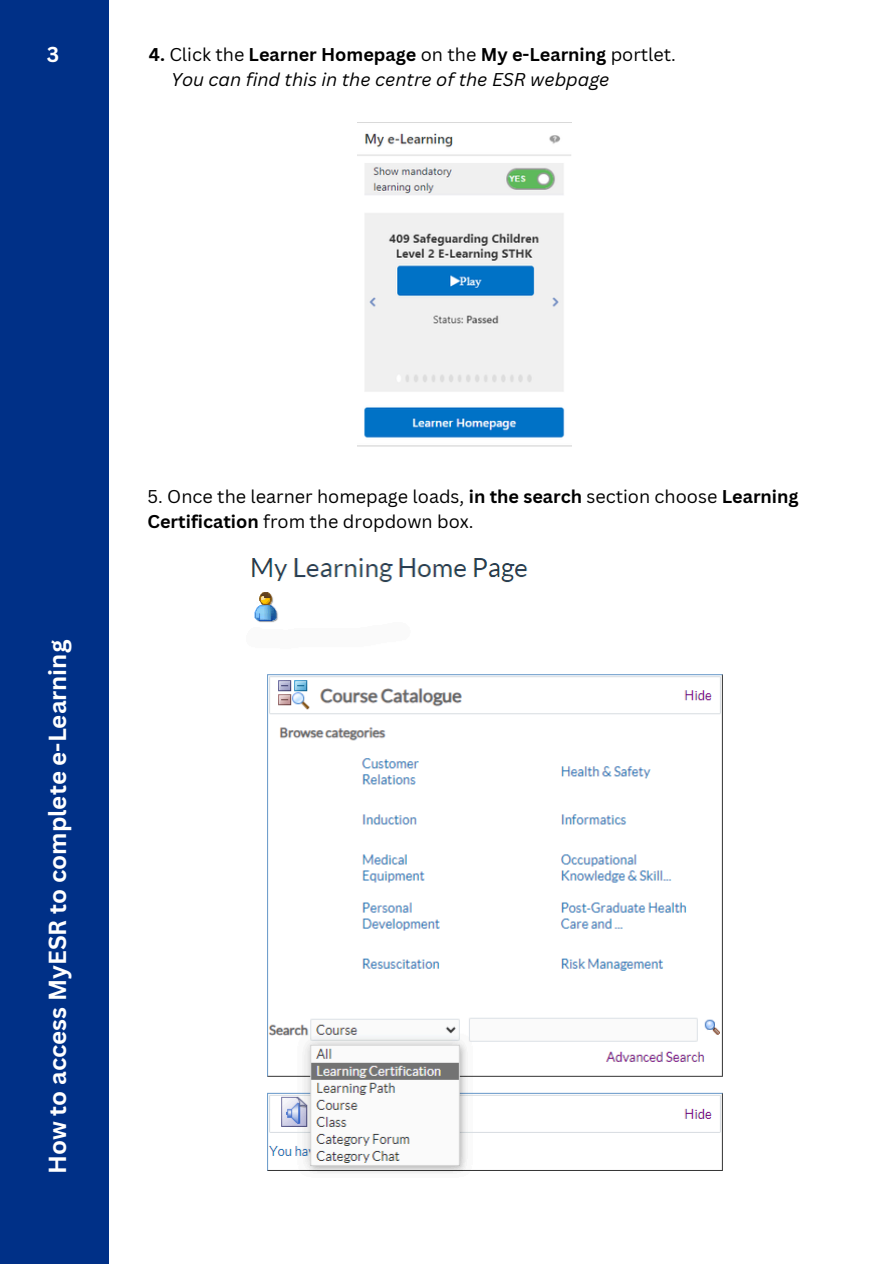
<style>
.page{position:relative;width:894px;height:1264px;background:#fff}
.page>*{position:absolute;margin:0;border:0;box-sizing:border-box;transform-origin:0 0}
.t1{font:700 24px "Canva Sans";color:#fff}
.t2{font:700 21px "Canva Sans";color:#fff}
.t3{font:18px/24.8px "Canva Sans";color:#000}
.t4{font:700 18px "Canva Sans";color:#000}
.t5{font:italic 18px "Canva Sans";color:#000}
.s1{font-weight:400}
.s2{font-weight:700}
</style>
<div class="page">
<div style="left:0;top:0;width:108px;height:1263px;background:#003087"></div>
<img style="left:357px;top:122px;width:214px;height:324px">
<img style="left:251px;top:558px;width:472px;height:615px">
<h1 class="t2" style="left:47px;top:39px;width:14px">3</h1>
<p class="t4" style="left:149px;top:42px;width:528px">4. <span class="s1">Click the</span> Learner Homepage <span class="s1">on the</span> My e-Learning <span class="s1">portlet.</span></p>
<p class="t5" style="left:171px;top:66px;width:440px">You can find this in the centre of the ESR webpage</p>
<p class="t1" style="left:40px;top:1174px;width:535px;rotate:-90deg">How to access MyESR to complete e-Learning</p>
<p class="t3" style="left:147px;top:484px;width:652px">5. Once the learner homepage loads, <span class="s2">in the search</span> section choose <span class="s2">Learning<br>Certification</span> from the dropdown box.</p>
</div>
